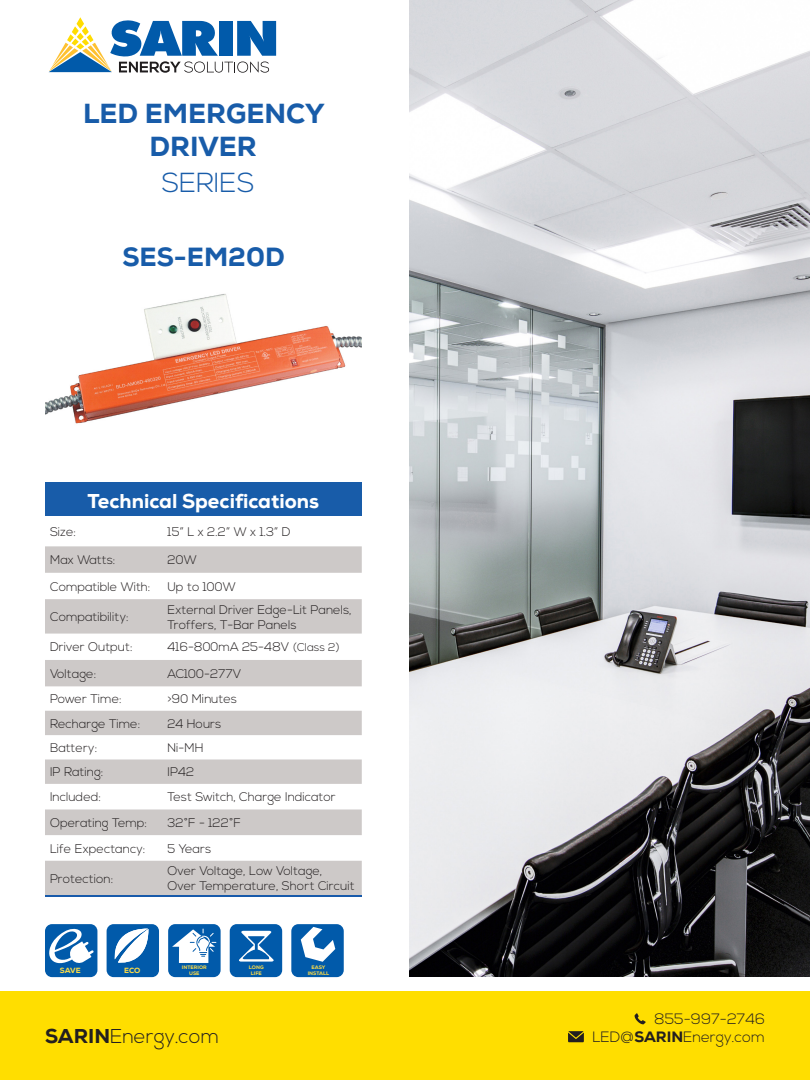
<style>
.page{position:relative;width:810px;height:1080px;background:#fff}
.page>*{position:absolute;margin:0;border:0;box-sizing:border-box;transform-origin:0 0}
.t1{font:800 27.5px/33px "Nexa";color:#185ca9;text-align:center}
.t2{font:300 27.5px "Nexa";color:#185ca9}
.t3{font:800 26.25px "Nexa";color:#185ca9}
.t4{font:800 20px "Nexa";color:#fff}
.t5{font:300 20px "Nexa";color:#231f20}
.t6{font:300 15px/18px "Nexa";color:#231f20;text-align:right}
.t7{font:300 12.5px/15px "Nexa";color:#231f20}
.t8{font:800 7.5px "Nexa";color:#fcdd48}
.t9{font:800 7.5px "Nexa";color:#fcdb48}
.t10{font:800 5px "Nexa";color:#fcdb48}
.s1{font-size:11.25px}
.s2{font-weight:800}
</style>
<div class="page">
<div style="left:107px;top:924px;width:52px;height:53px;background:#015aaa;border-radius:7px"></div>
<svg style="left:114px;top:929px;width:34px;height:34px"></svg>
<div style="left:45px;top:924px;width:52px;height:53px;background:#015aaa;border-radius:7px"></div>
<svg style="left:49px;top:928px;width:45px;height:36px"></svg>
<div style="left:291px;top:924px;width:53px;height:53px;background:#015aaa;border-radius:7px"></div>
<svg style="left:301px;top:927px;width:34px;height:35px"></svg>
<div style="left:230px;top:924px;width:52px;height:53px;background:#015aaa;border-radius:7px"></div>
<svg style="left:239px;top:931px;width:35px;height:31px"></svg>
<div style="left:168px;top:924px;width:53px;height:53px;background:#015aaa;border-radius:7px"></div>
<svg style="left:172px;top:929px;width:44px;height:34px"></svg>
<div style="left:0;top:991px;width:810px;height:89px;background:#ffde00"></div>
<svg style="left:49px;top:17px;width:227px;height:56px"></svg>
<svg style="left:568px;top:1031px;width:16px;height:11px"></svg>
<svg style="left:635px;top:1013px;width:11px;height:11px"></svg>
<div style="left:45px;top:483px;width:317px;height:33px;background:#185ca9"></div>
<svg style="left:45px;top:546px;width:317px;height:349px;fill:#cdc9c8"></svg>
<img style="left:45px;top:294px;width:316px;height:130px">
<hr style="left:45px;top:895px;width:317px;height:2px;background:#185aaa">
<img style="left:409px;top:0;width:401px;height:976px">
<p class="t1" style="left:83px;top:97px;width:243px">LED EMERGENCY<br>DRIVER</p>
<p class="t2" style="left:162px;top:167px;width:94px">SERIES</p>
<p class="t3" style="left:122px;top:240px;width:164px">SES-EM20D</p>
<p class="t4" style="left:88px;top:488px;width:233px">Technical Specifications</p>
<p class="t7" style="left:50px;top:525px;width:28px">Size:</p>
<p class="t7" style="left:168px;top:525px;width:125px">15” L x 2.2” W x 1.3” D</p>
<p class="t7" style="left:50px;top:553px;width:67px">Max Watts:</p>
<p class="t7" style="left:168px;top:553px;width:31px">20W</p>
<p class="t7" style="left:50px;top:579px;width:102px">Compatible With:</p>
<p class="t7" style="left:168px;top:579px;width:70px">Up to 100W</p>
<p class="t7" style="left:50px;top:610px;width:80px">Compatibility:</p>
<p class="t7" style="left:168px;top:602px;width:186px">External Driver Edge-Lit Panels,<br>Troffers, T-Bar Panels</p>
<p class="t7" style="left:50px;top:640px;width:84px">Driver Output:</p>
<p class="t7" style="left:168px;top:640px;width:174px">416-800mA 25-48V <span class="s1">(Class 2)</span></p>
<p class="t7" style="left:50px;top:667px;width:48px">Voltage:</p>
<p class="t7" style="left:168px;top:667px;width:75px">AC100-277V</p>
<p class="t7" style="left:50px;top:692px;width:73px">Power Time:</p>
<p class="t7" style="left:168px;top:692px;width:71px">&gt;90 Minutes</p>
<p class="t7" style="left:50px;top:716px;width:92px">Recharge Time:</p>
<p class="t7" style="left:168px;top:716px;width:55px">24 Hours</p>
<p class="t7" style="left:50px;top:741px;width:49px">Battery:</p>
<p class="t7" style="left:168px;top:741px;width:38px">Ni-MH</p>
<p class="t7" style="left:50px;top:765px;width:55px">IP Rating:</p>
<p class="t7" style="left:168px;top:765px;width:29px">IP42</p>
<p class="t7" style="left:50px;top:790px;width:53px">Included:</p>
<p class="t7" style="left:168px;top:790px;width:170px">Test Switch, Charge Indicator</p>
<p class="t7" style="left:50px;top:816px;width:99px">Operating Temp:</p>
<p class="t7" style="left:168px;top:816px;width:75px">32°F - 122°F</p>
<p class="t7" style="left:50px;top:841px;width:97px">Life Expectancy:</p>
<p class="t7" style="left:168px;top:841px;width:45px">5 Years</p>
<p class="t7" style="left:50px;top:871px;width:65px">Protection:</p>
<p class="t7" style="left:168px;top:864px;width:156px">Over Voltage, Low Voltage,</p>
<p class="t7" style="left:168px;top:879px;width:189px">Over Temperature, Short Circuit</p>
<p class="t8" style="left:60px;top:965px;width:22px">SAVE</p>
<p class="t9" style="left:124px;top:965px;width:18px">ECO</p>
<p class="t10" style="left:182px;top:964px;width:26px">INTERIOR</p>
<p class="t10" style="left:189px;top:970px;width:12px">USE</p>
<p class="t10" style="left:249px;top:964px;width:16px">LONG</p>
<p class="t10" style="left:251px;top:970px;width:12px">LIFE</p>
<p class="t10" style="left:312px;top:964px;width:15px">EASY</p>
<p class="t10" style="left:308px;top:970px;width:23px">INSTALL</p>
<h3 class="t5" style="left:45px;top:1024px;width:176px"><span class="s2">SARIN</span>Energy.com</h3>
<p class="t6" style="left:592px;top:1011px;width:174px">855-997-2746<br>LED@<span class="s2">SARIN</span>Energy.com</p>
</div>
